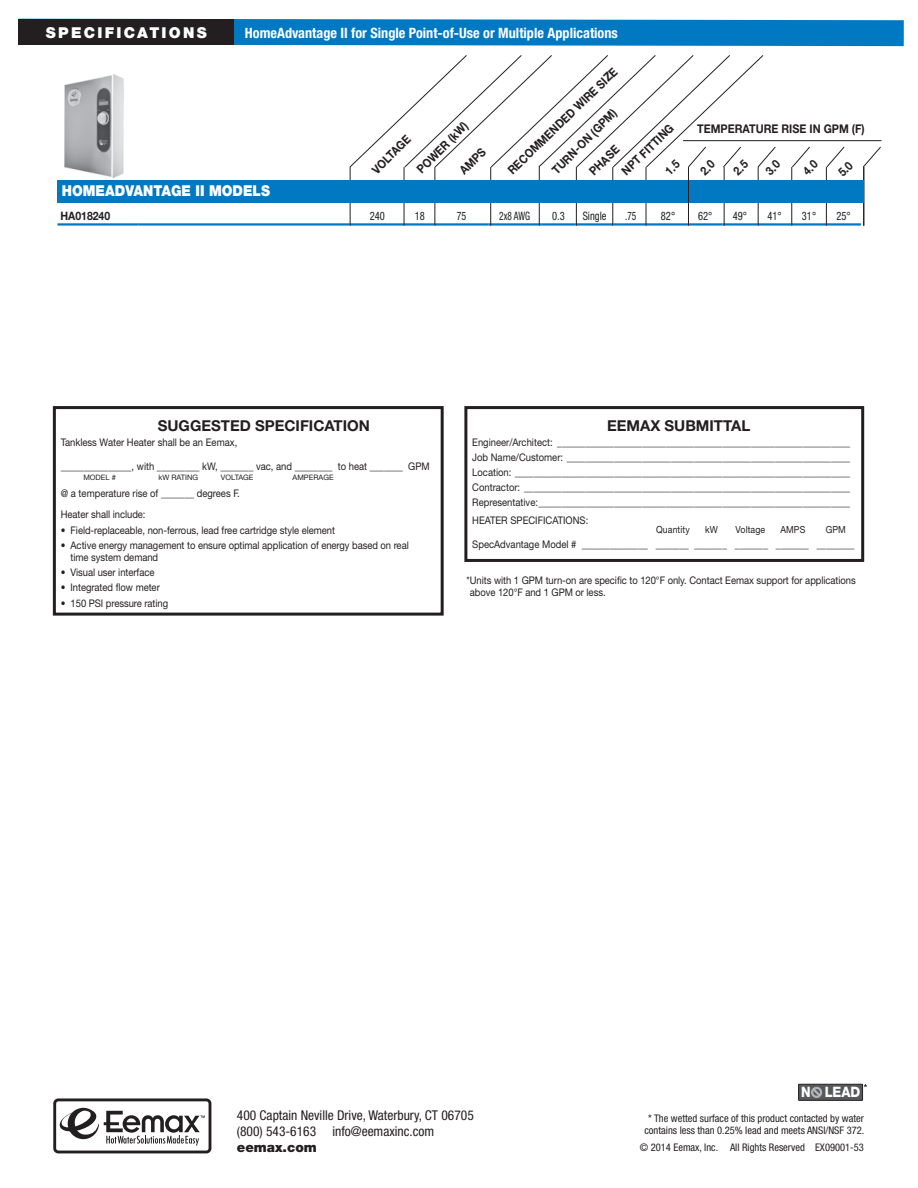
<style>
.page{position:relative;width:918px;height:1188px;background:#fff}
.page>*{position:absolute;margin:0;border:0;box-sizing:border-box;transform-origin:0 0}
.t1{font:700 15px "Helvetica Neue";color:#231f20}
.t2{font:900 15px "Helvetica Neue";color:#fff;scale:.9 1}
.t3{font:900 15px "Helvetica Neue";letter-spacing:.15em;color:#fff}
.t4{font:800 14.4px "Helvetica Neue";color:#fff;scale:.9 1}
.t5{font:700 condensed 14.25px "Helvetica Neue";color:#fff}
.t6{font:condensed 13.5px/16.2px "Helvetica Neue";color:#231f20}
.t7{font:900 13.5px "Helvetica Neue";color:#231f20}
.t8{font:700 12px "Helvetica Neue";color:#231f20;scale:.9 1}
.t9{font:condensed 11.7px "Helvetica Neue";color:#231f20;scale:.9 1}
.t10{font:condensed 11.7px "Helvetica Neue";color:#231f20;scale:.8 1}
.t11{font:700 11.7px "Helvetica Neue";color:#231f20;scale:.9 1}
.t12{font:condensed 11.7px "Helvetica Neue";color:#231f20;scale:.85 1}
.t13{font:10.5px/12px "Helvetica Neue";letter-spacing:-.005em;color:#231f20;scale:.9 1}
.t14{font:condensed 10.5px/12px "Helvetica Neue";color:#231f20;text-align:center}
.t15{font:9.75px "Helvetica Neue";letter-spacing:.01em;color:#231f20;scale:.9 1}
.t16{font:7.5px "Helvetica Neue";color:#231f20}
</style>
<div class="page">
<svg style="left:234px;top:19px;width:670px;height:27px;background:#0a7ec4"></svg>
<div style="left:53px;top:1098px;width:158px;height:55px;border:3px solid #231f20;border-radius:4px"></div>
<svg style="left:60px;top:1108px;width:145px;height:38px"></svg>
<div style="left:18px;top:19px;width:216px;height:26px;background:#231f20"></div>
<div style="left:799px;top:1084px;width:64px;height:16px;background:#57585a"></div>
<div style="left:798px;top:1084px;width:65px;height:17px;border:1px solid #231f20"></div>
<svg style="left:811px;top:1085px;width:13px;height:13px"></svg>
<div style="left:464px;top:406px;width:400px;height:156px;border:3px solid #231f20"></div>
<hr style="left:57px;top:223px;width:82px;height:3px;background:#0079c2">
<hr style="left:139px;top:223px;width:211px;height:3px;background:#0079c2">
<hr style="left:350px;top:223px;width:55px;height:3px;background:#0079c2">
<hr style="left:405px;top:223px;width:30px;height:3px;background:#0079c2">
<hr style="left:435px;top:223px;width:53px;height:3px;background:#0079c2">
<hr style="left:488px;top:223px;width:53px;height:3px;background:#0079c2">
<hr style="left:541px;top:223px;width:35px;height:3px;background:#0079c2">
<hr style="left:576px;top:223px;width:37px;height:3px;background:#0079c2">
<hr style="left:613px;top:223px;width:35px;height:3px;background:#0079c2">
<hr style="left:648px;top:223px;width:40px;height:3px;background:#0079c2">
<hr style="left:688px;top:223px;width:35px;height:3px;background:#0079c2">
<hr style="left:723px;top:223px;width:34px;height:3px;background:#0079c2">
<hr style="left:757px;top:223px;width:35px;height:3px;background:#0079c2">
<hr style="left:792px;top:223px;width:34px;height:3px;background:#0079c2">
<hr style="left:826px;top:223px;width:35px;height:3px;background:#0079c2">
<hr style="left:683px;top:140px;width:199px;height:1px;background:#231f20">
<img style="left:64px;top:74px;width:60px;height:104px">
<svg style="left:863px;top:146px;width:18px;height:21px"></svg>
<hr style="left:404px;top:167px;width:1px;height:59px;background:#231f20">
<hr style="left:350px;top:167px;width:1px;height:59px;background:#231f20">
<hr style="left:435px;top:167px;width:1px;height:59px;background:#231f20">
<hr style="left:539px;top:167px;width:1px;height:59px;background:#231f20">
<hr style="left:576px;top:167px;width:1px;height:59px;background:#231f20">
<hr style="left:490px;top:167px;width:1px;height:59px;background:#231f20">
<hr style="left:612px;top:167px;width:1px;height:59px;background:#231f20">
<hr style="left:646px;top:167px;width:1px;height:59px;background:#231f20">
<hr style="left:724px;top:167px;width:1px;height:59px;background:#231f20">
<hr style="left:758px;top:167px;width:1px;height:59px;background:#231f20">
<hr style="left:791px;top:167px;width:1px;height:59px;background:#231f20">
<hr style="left:826px;top:167px;width:1px;height:59px;background:#231f20">
<hr style="left:864px;top:167px;width:1px;height:59px;background:#231f20">
<hr style="left:863px;top:167px;width:1px;height:59px;background:#231f20">
<div style="left:53px;top:406px;width:391px;height:210px;border:3px solid #231f20"></div>
<div style="left:58px;top:180px;width:806px;height:23px;background:#0079c2"></div>
<hr style="left:688px;top:167px;width:1px;height:59px;background:#231f20">
<svg style="left:349px;top:55px;width:432px;height:121px"></svg>
<svg style="left:791px;top:146px;width:19px;height:30px"></svg>
<svg style="left:826px;top:146px;width:19px;height:31px"></svg>
<p class="t3" style="left:46px;top:24px;width:162px">SPECIFICATIONS</p>
<p class="t5" style="left:245px;top:24px;width:374px">HomeAdvantage II for Single Point-of-Use or Multiple Applications</p>
<p class="t8" style="left:414px;top:166px;width:75px;rotate:-45deg">POWER (kW)</p>
<p class="t8" style="left:369px;top:167px;width:56px;rotate:-45deg">VOLTAGE</p>
<p class="t8" style="left:456px;top:167px;width:36px;rotate:-44deg">AMPS</p>
<p class="t8" style="left:505px;top:167px;width:165px;rotate:-44deg">RECOMMENDED WIRE SIZE</p>
<p class="t8" style="left:549px;top:167px;width:97px;rotate:-45deg">TURN-ON (GPM)</p>
<p class="t8" style="left:618px;top:167px;width:76px;rotate:-44deg">NPT FITTING</p>
<p class="t8" style="left:586px;top:168px;width:42px;rotate:-44deg">PHASE</p>
<p class="t2" style="left:62px;top:182px;width:233px">HOMEADVANTAGE II MODELS</p>
<p class="t8" style="left:697px;top:121px;width:188px">TEMPERATURE RISE IN GPM (F)</p>
<p class="t11" style="left:60px;top:209px;width:57px">HA018240</p>
<p class="t9" style="left:370px;top:209px;width:18px">240</p>
<p class="t9" style="left:415px;top:209px;width:13px">18</p>
<p class="t12" style="left:457px;top:209px;width:13px">75</p>
<p class="t10" style="left:499px;top:209px;width:40px">2x8 AWG</p>
<p class="t9" style="left:552px;top:209px;width:15px">0.3</p>
<p class="t9" style="left:583px;top:209px;width:28px">Single</p>
<p class="t10" style="left:625px;top:209px;width:15px">.75</p>
<p class="t9" style="left:661px;top:209px;width:17px">82°</p>
<p class="t9" style="left:698px;top:209px;width:17px">62°</p>
<p class="t9" style="left:733px;top:209px;width:17px">49°</p>
<p class="t9" style="left:767px;top:209px;width:17px">41°</p>
<p class="t9" style="left:802px;top:209px;width:17px">31°</p>
<p class="t9" style="left:837px;top:209px;width:17px">25°</p>
<p class="t1" style="left:158px;top:417px;width:214px">SUGGESTED SPECIFICATION</p>
<p class="t13" style="left:61px;top:436px;width:198px">Tankless Water Heater shall be an Eemax,</p>
<p class="t13" style="left:61px;top:460px;width:411px">_______________, with _________ kW, _______ vac, and ________ to heat _______ GPM</p>
<p class="t13" style="left:61px;top:487px;width:201px">@ a temperature rise of _______ degrees F.</p>
<p class="t13" style="left:61px;top:508px;width:96px">Heater shall include:</p>
<p class="t13" style="left:61px;top:524px;width:306px">• Field-replaceable, non-ferrous, lead free cartridge style element</p>
<p class="t13" style="left:71px;top:539px;width:377px;text-indent:-10px">• Active energy management to ensure optimal application of energy based on real time system demand</p>
<p class="t13" style="left:61px;top:566px;width:106px">• Visual user interface</p>
<p class="t13" style="left:61px;top:581px;width:112px">• Integrated flow meter</p>
<p class="t13" style="left:61px;top:597px;width:121px">• 150 PSI pressure rating</p>
<p class="t16" style="left:83px;top:473px;width:34px">MODEL #</p>
<p class="t16" style="left:159px;top:473px;width:41px">kW RATING</p>
<p class="t16" style="left:221px;top:473px;width:34px">VOLTAGE</p>
<p class="t16" style="left:293px;top:473px;width:43px">AMPERAGE</p>
<p class="t1" style="left:607px;top:417px;width:145px">EEMAX SUBMITTAL</p>
<p class="t13" style="left:472px;top:436px;width:422px">Engineer/Architect: ______________________________________________________________</p>
<p class="t13" style="left:472px;top:451px;width:421px">Job Name/Customer: ____________________________________________________________</p>
<p class="t13" style="left:472px;top:466px;width:421px">Location: _______________________________________________________________________</p>
<p class="t13" style="left:472px;top:481px;width:421px">Contractor: _____________________________________________________________________</p>
<p class="t13" style="left:472px;top:496px;width:422px">Representative:__________________________________________________________________</p>
<p class="t13" style="left:472px;top:514px;width:130px">HEATER SPECIFICATIONS:</p>
<p class="t15" style="left:656px;top:524px;width:39px">Quantity</p>
<p class="t15" style="left:705px;top:524px;width:16px">kW</p>
<p class="t15" style="left:736px;top:524px;width:34px">Voltage</p>
<p class="t15" style="left:780px;top:524px;width:29px">AMPS</p>
<p class="t15" style="left:826px;top:524px;width:24px">GPM</p>
<p class="t13" style="left:472px;top:538px;width:426px">SpecAdvantage Model # ______________ _______ _______ _______ _______ ________</p>
<p class="t13" style="left:470px;top:574px;width:430px;text-indent:-3px">*Units with 1 GPM turn-on are specific to 120°F only. Contact Eemax support for applications above 120°F and 1 GPM or less.</p>
<p class="t4" style="left:801px;top:1084px;width:67px">N LEAD</p>
<p class="t6" style="left:237px;top:1107px;width:238px">400 Captain Neville Drive, Waterbury, CT 06705 (800) 543-6163 info@eemaxinc.com</p>
<p class="t7" style="left:237px;top:1140px;width:82px">eemax.com</p>
<p class="t14" style="left:644px;top:1113px;width:221px">* The wetted surface of this product contacted by water contains less than 0.25% lead and meets ANSI/NSF 372.</p>
<p class="t14" style="left:640px;top:1141px;width:226px">© 2014 Eemax, Inc. All Rights Reserved EX09001-53</p>
</div>
